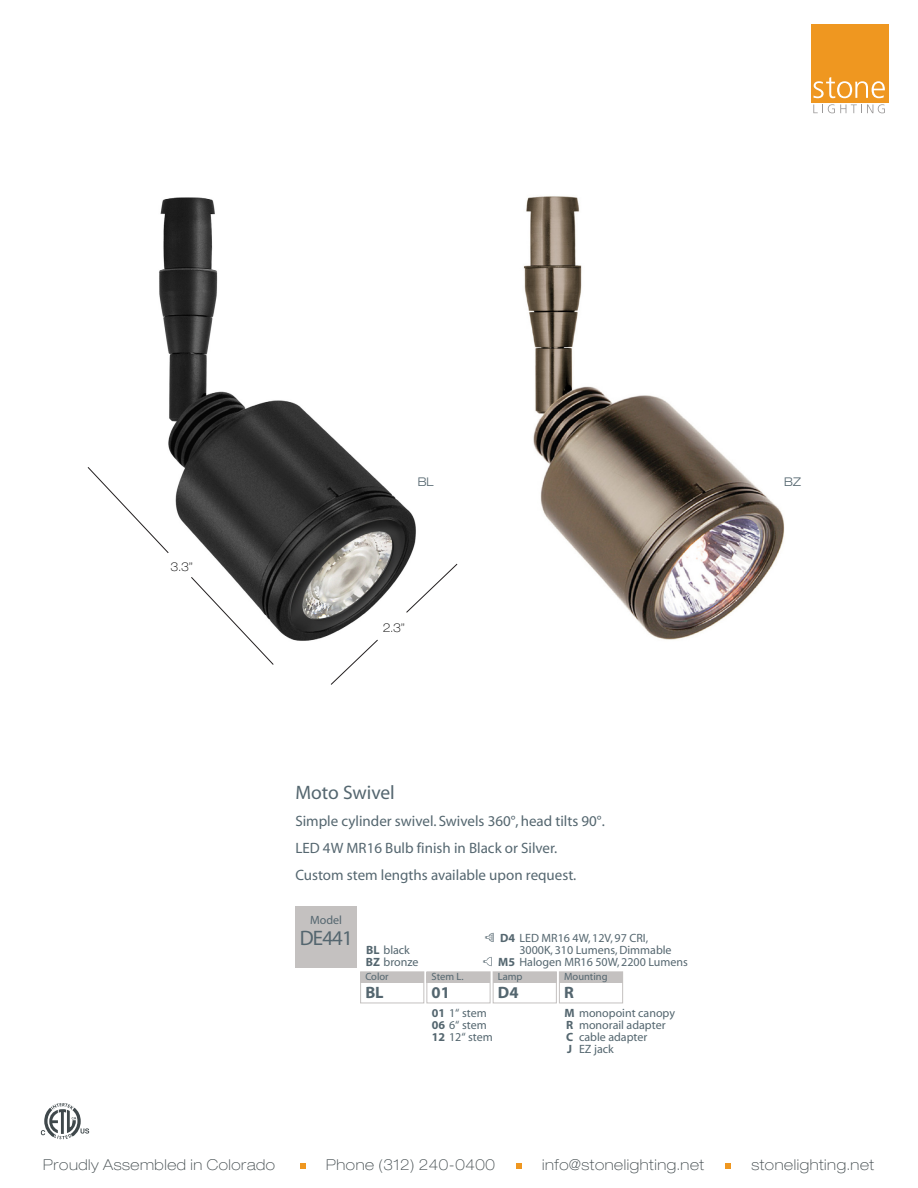
<style>
.page{position:relative;width:918px;height:1188px;background:#fff}
.page>*{position:absolute;margin:0;border:0;box-sizing:border-box;transform-origin:0 0}
.t1{font:21px "Myriad";letter-spacing:-.04em;color:#54666f}
.t2{font:19.5px "Myriad";color:#54666f}
.t3{font:700 16.5px "Myriad";color:#54666f}
.t4{font:100 expanded 15px "Helvetica Neue LT Std";letter-spacing:.04em;color:#3f484b}
.t5{font:15px/27px "Myriad";color:#556770}
.t6{font:15px "Myriad";color:#54666f}
.t7{font:12px/12px "Myriad";color:#54666f}
.t8{font:12px/24px "Myriad";color:#556770}
.t9{font:100 expanded 12px "Helvetica Neue LT Std";color:#000}
.t10{font:300 expanded 12px "Helvetica Neue LT Std";color:#556770}
.t11{font:10.5px "Myriad";color:#54666f}
.s1{font-weight:700}
</style>
<div class="page">
<img style="left:159px;top:197px;width:257px;height:444px">
<svg style="left:813px;top:104px;width:72px;height:9px"></svg>
<div style="left:811px;top:24px;width:78px;height:78px;background:#ef9720"></div>
<svg style="left:813px;top:77px;width:72px;height:21px"></svg>
<svg style="left:41px;top:1103px;width:48px;height:36px"></svg>
<svg style="left:406px;top:563px;width:52px;height:50px"></svg>
<svg style="left:330px;top:639px;width:48px;height:46px"></svg>
<svg style="left:191px;top:577px;width:83px;height:88px"></svg>
<svg style="left:87px;top:467px;width:82px;height:87px"></svg>
<img style="left:523px;top:196px;width:262px;height:444px">
<div style="left:360px;top:971px;width:64px;height:32px;border:1px solid #c4c1c0"></div>
<div style="left:361px;top:972px;width:63px;height:10px;background:#c4c1c0"></div>
<div style="left:426px;top:971px;width:64px;height:32px;border:1px solid #c4c1c0"></div>
<div style="left:427px;top:972px;width:63px;height:10px;background:#c4c1c0"></div>
<div style="left:493px;top:971px;width:64px;height:32px;border:1px solid #c4c1c0"></div>
<div style="left:493px;top:972px;width:63px;height:10px;background:#c4c1c0"></div>
<div style="left:559px;top:971px;width:64px;height:32px;border:1px solid #c4c1c0"></div>
<div style="left:559px;top:972px;width:64px;height:10px;background:#c4c1c0"></div>
<div style="left:295px;top:907px;width:62px;height:61px;background:#c4c1c0"></div>
<svg style="left:483px;top:957px;width:9px;height:9px"></svg>
<svg style="left:485px;top:933px;width:9px;height:9px"></svg>
<svg style="left:300px;top:1163px;width:6px;height:5px"></svg>
<svg style="left:516px;top:1163px;width:5px;height:5px"></svg>
<svg style="left:725px;top:1163px;width:6px;height:5px"></svg>
<p class="t9" style="left:171px;top:559px;width:24px">3.3”</p>
<p class="t10" style="left:418px;top:475px;width:18px">BL</p>
<p class="t9" style="left:383px;top:621px;width:24px">2.3”</p>
<h2 class="t2" style="left:295px;top:783px;width:101px">Moto Swivel</h2>
<p class="t6" style="left:295px;top:814px;width:311px">Simple cylinder swivel. Swivels 360°, head tilts 90°.</p>
<p class="t5" style="left:295px;top:835px;width:283px">LED 4W MR16 Bulb finish in Black or Silver.<br>Custom stem lengths available upon request.</p>
<p class="t7" style="left:310px;top:914px;width:33px">Model</p>
<h1 class="t1" style="left:300px;top:927px;width:55px">DE441</h1>
<p class="t8" style="left:498px;top:926px;width:191px"><span class="s1">D4</span> LED MR16 4W, 12V, 97 CRI,<br><span class="s1">M5</span> Halogen MR16 50W, 2200 Lumens</p>
<p class="t7" style="left:366px;top:944px;width:54px"><span class="s1">BL</span> black<br><span class="s1">BZ</span> bronze</p>
<p class="t8" style="left:519px;top:938px;width:154px">3000K, 310 Lumens, Dimmable</p>
<p class="t11" style="left:365px;top:971px;width:25px">Color</p>
<h3 class="t3" style="left:365px;top:984px;width:20px">BL</h3>
<p class="t11" style="left:564px;top:971px;width:45px">Mounting</p>
<h3 class="t3" style="left:564px;top:984px;width:11px">R</h3>
<p class="t11" style="left:432px;top:971px;width:33px">Stem L.</p>
<h3 class="t3" style="left:432px;top:984px;width:20px">01</h3>
<p class="t7" style="left:432px;top:1007px;width:62px"><span class="s1">01</span> 1“ stem<br><span class="s1">06</span> 6“ stem<br><span class="s1">12</span> 12“ stem</p>
<p class="t7" style="left:565px;top:1007px;width:112px"><span class="s1">M</span> monopoint canopy<br><span class="s1">R<br>C<br>J</span></p>
<p class="t11" style="left:498px;top:971px;width:26px">Lamp</p>
<h3 class="t3" style="left:498px;top:984px;width:22px">D4</h3>
<p class="t7" style="left:579px;top:1019px;width:88px">monorail adapter cable adapter<br>EZ jack</p>
<p class="t10" style="left:784px;top:475px;width:18px">BZ</p>
<p class="t4" style="left:43px;top:1155px;width:233px">Proudly Assembled in Colorado</p>
<p class="t4" style="left:326px;top:1155px;width:170px">Phone (312) 240-0400</p>
<p class="t4" style="left:542px;top:1155px;width:164px">info@stonelighting.net</p>
<p class="t4" style="left:751px;top:1155px;width:124px">stonelighting.net</p>
</div>
